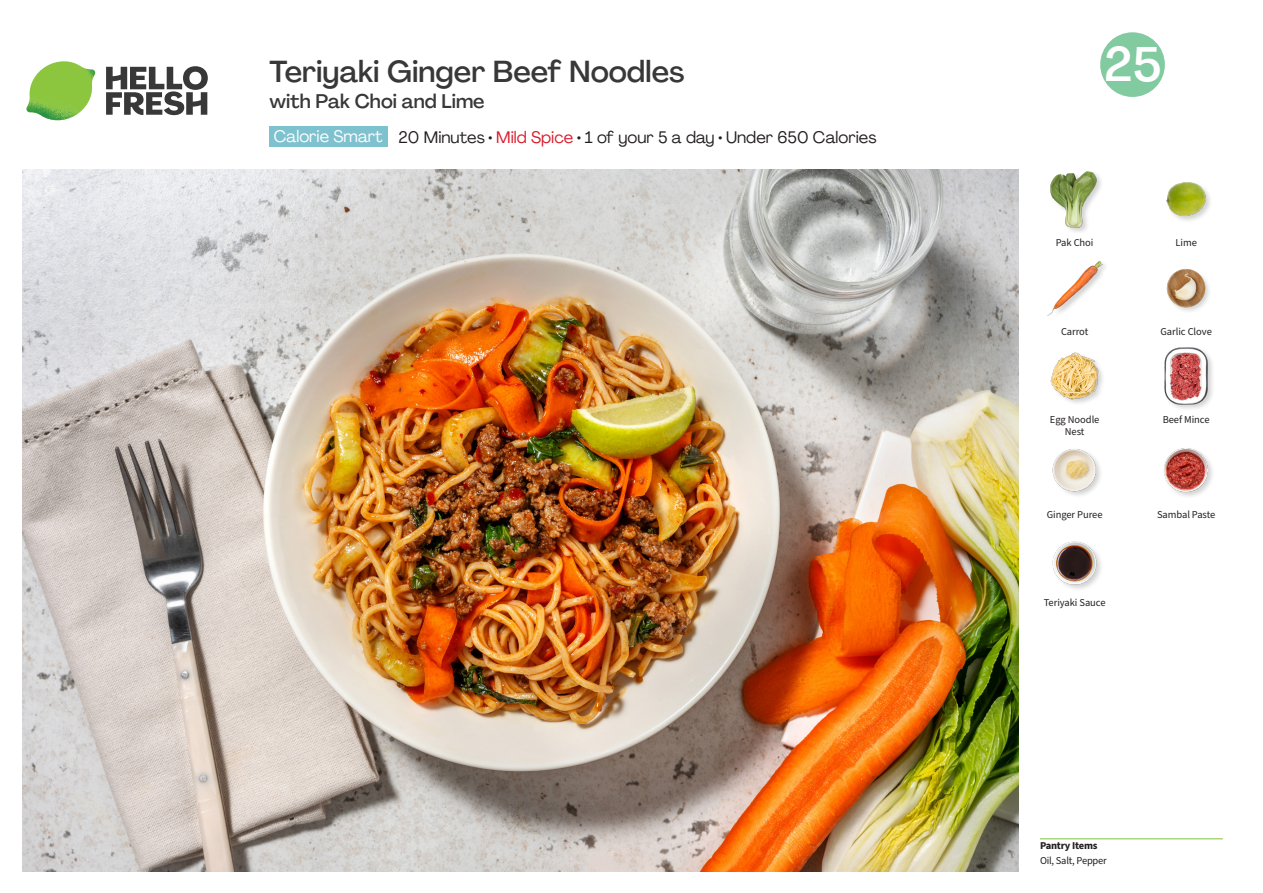
<style>
.page{position:relative;width:1263px;height:893px;background:#fff}
.page>*{position:absolute;margin:0;border:0;box-sizing:border-box;transform-origin:0 0}
._24_Recipe_Nr_Bag{font:500 48px "Agrandir";color:#fff}
._15_Titel_UK{font:500 30px "Agrandir";color:#383839}
._15_Titel_UK-2{font:500 19.5px "Agrandir";color:#383839}
._02_Box_Type{font:16.5px "Agrandir";color:#231f20}
._02_Box_Type-2{font:16.5px "Agrandir";color:#fff}
._18_FRONT_ingredients_UK{font:10.5px "Source Sans Pro";letter-spacing:-.005em;color:#231f20}
._14_Allergene_Text_7pt{font:10.5px "Source Sans Pro";letter-spacing:-.02em;color:#231f20}
._14_Allergene_Text_7pt-2{font:700 10.5px "Source Sans Pro";letter-spacing:-.02em;color:#231f20}
.s1{color:#da1b2b}
</style>
<div class="page">
<svg style="left:106px;top:66px;width:102px;height:49px"></svg>
<img style="left:26px;top:61px;width:69px;height:59px">
<img style="left:22px;top:170px;width:997px;height:702px">
<hr style="left:1040px;top:838px;width:183px;height:1px;background:#81c340">
<div style="left:270px;top:126px;width:118px;height:21px;background:#7fc2cf"></div>
<img style="left:1052px;top:541px;width:49px;height:48px">
<img style="left:1050px;top:352px;width:53px;height:51px">
<img style="left:1052px;top:449px;width:49px;height:47px">
<img style="left:1163px;top:448px;width:49px;height:49px">
<div style="left:1164px;top:346px;width:51px;height:66px;background:#231f20;opacity:.2"></div>
<img style="left:1164px;top:347px;width:51px;height:58px">
<div style="left:1049px;top:170px;width:55px;height:65px;background:#231f20;opacity:.2"></div>
<img style="left:1049px;top:170px;width:54px;height:58px">
<img style="left:1047px;top:260px;width:56px;height:56px">
<img style="left:1166px;top:268px;width:43px;height:43px">
<img style="left:1166px;top:182px;width:44px;height:39px">
<svg style="left:1100px;top:32px;width:65px;height:65px"></svg>
<p class="_15_Titel_UK" style="left:270px;top:53px;width:416px">Teriyaki Ginger Beef Noodles</p>
<p class="_15_Titel_UK-2" style="left:270px;top:89px;width:217px">with Pak Choi and Lime</p>
<p class="_02_Box_Type-2" style="left:274px;top:126px;width:110px">Calorie Smart</p>
<p class="_02_Box_Type" style="left:399px;top:127px;width:479px">20 Minutes • <span class="s1">Mild Spice</span> • 1 of your 5 a day • Under 650 Calories</p>
<p class="_24_Recipe_Nr_Bag" style="left:1104px;top:35px;width:59px">25</p>
<p class="_18_FRONT_ingredients_UK" style="left:1056px;top:235px;width:39px">Pak Choi</p>
<p class="_18_FRONT_ingredients_UK" style="left:1175px;top:235px;width:23px">Lime</p>
<p class="_18_FRONT_ingredients_UK" style="left:1061px;top:324px;width:29px">Carrot</p>
<p class="_18_FRONT_ingredients_UK" style="left:1160px;top:324px;width:53px">Garlic Clove</p>
<p class="_18_FRONT_ingredients_UK" style="left:1050px;top:413px;width:51px">Egg Noodle</p>
<p class="_18_FRONT_ingredients_UK" style="left:1163px;top:413px;width:48px">Beef Mince</p>
<p class="_18_FRONT_ingredients_UK" style="left:1065px;top:425px;width:21px">Nest</p>
<p class="_18_FRONT_ingredients_UK" style="left:1047px;top:507px;width:57px">Ginger Puree</p>
<p class="_18_FRONT_ingredients_UK" style="left:1157px;top:507px;width:60px">Sambal Paste</p>
<p class="_18_FRONT_ingredients_UK" style="left:1044px;top:596px;width:63px">Teriyaki Sauce</p>
<p class="_14_Allergene_Text_7pt-2" style="left:1040px;top:839px;width:59px">Pantry Items</p>
<p class="_14_Allergene_Text_7pt" style="left:1040px;top:854px;width:68px">Oil, Salt, Pepper</p>
</div>
